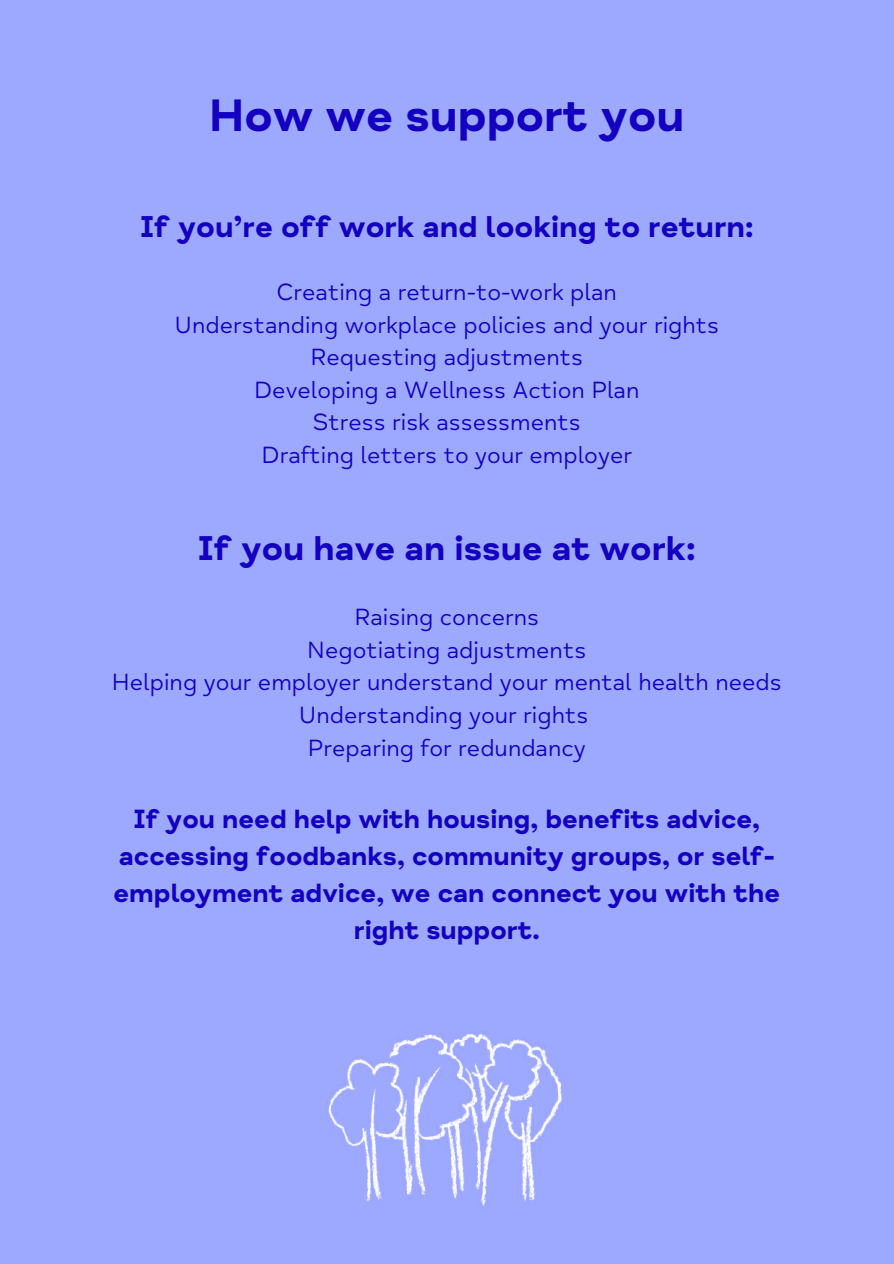
<style>
.page{position:relative;width:894px;height:1264px;background:#fff}
.page>*{position:absolute;margin:0;border:0;box-sizing:border-box;transform-origin:0 0}
.t1{font:46.5px "Mind Meridian Display";color:#1300c1}
.t2{font:700 35.25px "Mind Meridian";color:#1300c1}
.t3{font:700 30.9px "Mind Meridian";color:#1300c1}
.t4{font:700 27px/37.2px "Mind Meridian";color:#1300c1;text-align:center}
.t5{font:24px/32.7px "Mind Meridian";color:#1300c1;text-align:center}
</style>
<div class="page">
<div style="left:0;top:0;width:893px;height:1263px;background:#9da8ff"></div>
<img style="left:328px;top:1032px;width:234px;height:174px">
<h1 class="t1" style="left:209px;top:87px;width:476px">How we support you</h1>
<p class="t3" style="left:140px;top:208px;width:614px">If you’re off work and looking to return:</p>
<p class="t5" style="left:174px;top:276px;width:546px">Creating a return-to-work plan<br>Understanding workplace policies and your rights Requesting adjustments<br>Developing a Wellness Action Plan<br>Stress risk assessments<br>Drafting letters to your employer</p>
<h2 class="t2" style="left:198px;top:527px;width:499px">If you have an issue at work:</h2>
<p class="t5" style="left:112px;top:601px;width:671px">Raising concerns<br>Negotiating adjustments<br>Helping your employer understand your mental health needs<br>Understanding your rights<br>Preparing for redundancy</p>
<p class="t4" style="left:113px;top:800px;width:668px">If you need help with housing, benefits advice, accessing foodbanks, community groups, or self&shy;employment advice, we can connect you with the right support.</p>
</div>
